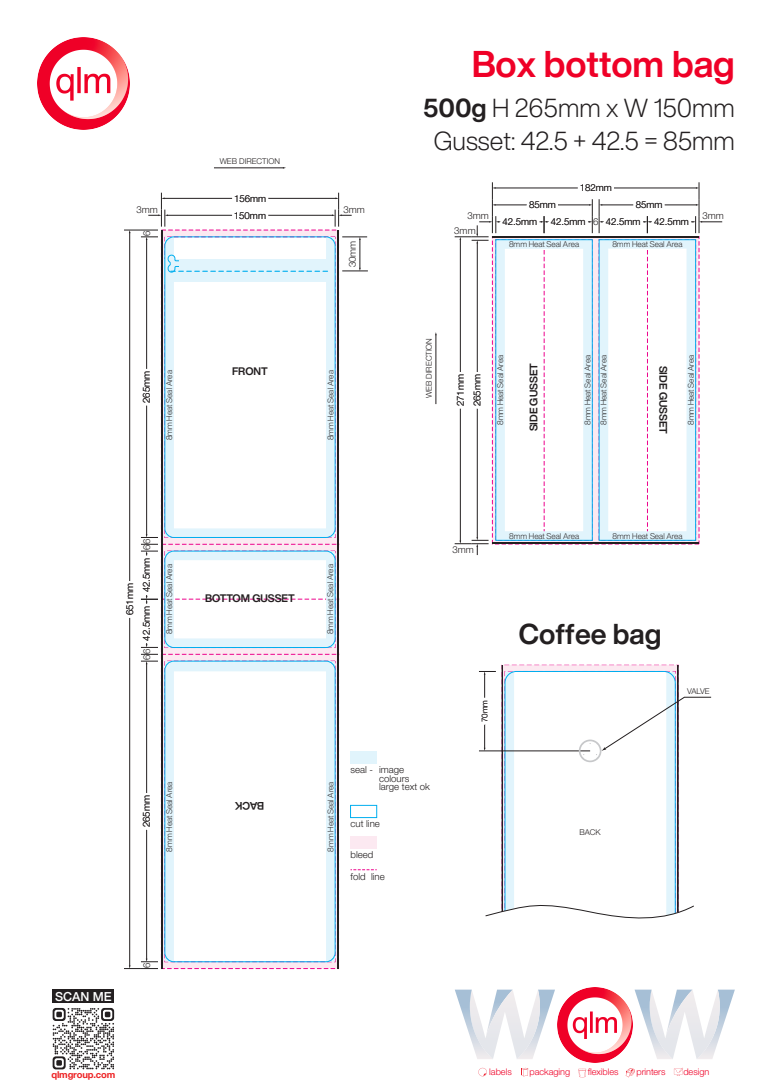
<style>
.page{position:relative;width:772px;height:1091px;background:#fff}
.page>*{position:absolute;margin:0;border:0;box-sizing:border-box;transform-origin:0 0}
.t1{font:700 36.28px "SVN Helvetica Now Display";color:#ef0027}
.t2{font:700 28px "SVN Helvetica Now Display";color:#231f20}
.t3{font:300 25.4px/33px "SVN Helvetica Now Display";color:#231f20;text-align:center}
.t4{font:500 12.44px "Helvetica Neue";color:#fff}
.t5{font:700 10.64px "SVN Helvetica Now Display";color:#231f20}
.t6{font:300 9.6px/8.6px "Helvetica Neue";color:#231f20}
.t7{font:700 9.44px "Helvetica Neue";letter-spacing:-.02em;color:#ed2224}
.t8{font:300 9.16px "Helvetica Neue";letter-spacing:-.005em;color:#ef0027}
.t9{font:300 8px "SVN Helvetica Now Display";letter-spacing:-.005em;color:#231f20}
.t10{font:300 8px "Helvetica Neue";color:#231f20}
.s1{font-weight:700}
</style>
<div class="page">
<div style="left:52px;top:989px;width:62px;height:14px;background:#231f20"></div>
<svg style="left:455px;top:989px;width:99px;height:70px"></svg>
<svg style="left:634px;top:989px;width:100px;height:70px"></svg>
<img style="left:557px;top:987px;width:75px;height:75px">
<svg style="left:521px;top:1067px;width:7px;height:9px"></svg>
<svg style="left:478px;top:1067px;width:8px;height:9px"></svg>
<svg style="left:625px;top:1068px;width:9px;height:9px"></svg>
<svg style="left:578px;top:1068px;width:7px;height:9px"></svg>
<svg style="left:673px;top:1068px;width:9px;height:7px"></svg>
<svg style="left:53px;top:1007px;width:61px;height:62px"></svg>
<img style="left:37px;top:37px;width:93px;height:93px">
<svg style="left:162px;top:230px;width:177px;height:738px"></svg>
<svg style="left:165px;top:661px;width:170px;height:301px"></svg>
<svg style="left:165px;top:237px;width:170px;height:300px"></svg>
<div style="left:165px;top:259px;width:170px;height:23px;background:#e1f4fc"></div>
<hr style="left:161px;top:230px;width:1px;height:738px;background:#231f20">
<hr style="left:337px;top:230px;width:1px;height:738px;background:#231f20">
<div style="left:164px;top:661px;width:171px;height:300px;border:1px solid #00aeef;border-radius:9px"></div>
<div style="left:164px;top:237px;width:171px;height:300px;border:1px solid #00aeef;border-radius:9px"></div>
<svg style="left:168px;top:255px;width:162px;height:17px"></svg>
<svg style="left:502px;top:664px;width:175px;height:237px"></svg>
<hr style="left:501px;top:664px;width:1px;height:262px;background:#231f20">
<hr style="left:677px;top:664px;width:1px;height:262px;background:#231f20">
<svg style="left:504px;top:671px;width:171px;height:230px"></svg>
<svg style="left:485px;top:901px;width:208px;height:20px"></svg>
<hr style="left:484px;top:674px;width:1px;height:74px;background:#231f20">
<svg style="left:479px;top:671px;width:16px;height:3px"></svg>
<hr style="left:478px;top:750px;width:111px;height:1px;background:#231f20">
<svg style="left:484px;top:693px;width:2px;height:35px"></svg>
<svg style="left:578px;top:696px;width:133px;height:66px"></svg>
<hr style="left:435px;top:334px;width:1px;height:70px;background:#231f20">
<hr style="left:164px;top:198px;width:172px;height:1px;background:#231f20">
<hr style="left:167px;top:215px;width:165px;height:1px;background:#231f20">
<svg style="left:228px;top:197px;width:44px;height:34px"></svg>
<svg style="left:332px;top:193px;width:19px;height:34px"></svg>
<hr style="left:129px;top:232px;width:1px;height:734px;background:#231f20">
<hr style="left:146px;top:239px;width:1px;height:296px;background:#231f20">
<svg style="left:141px;top:534px;width:17px;height:4px"></svg>
<svg style="left:146px;top:364px;width:15px;height:46px"></svg>
<svg style="left:129px;top:551px;width:210px;height:97px"></svg>
<hr style="left:146px;top:663px;width:1px;height:296px;background:#231f20">
<svg style="left:141px;top:661px;width:17px;height:3px"></svg>
<svg style="left:146px;top:788px;width:15px;height:46px"></svg>
<svg style="left:124px;top:193px;width:44px;height:47px"></svg>
<svg style="left:141px;top:544px;width:198px;height:1px"></svg>
<svg style="left:141px;top:654px;width:198px;height:1px"></svg>
<svg style="left:124px;top:958px;width:34px;height:11px"></svg>
<svg style="left:342px;top:236px;width:26px;height:36px"></svg>
<svg style="left:454px;top:182px;width:267px;height:373px"></svg>
<div style="left:350px;top:805px;width:26px;height:12px;border:1px solid #00aeef"></div>
<div style="left:350px;top:836px;width:26px;height:12px;background:#fce9f1"></div>
<div style="left:350px;top:751px;width:26px;height:12px;background:#e1f4fc"></div>
<svg style="left:350px;top:869px;width:26px;height:1px"></svg>
<hr style="left:214px;top:168px;width:69px;height:1px;background:#231f20">
<h1 class="t1" style="left:471px;top:35px;width:264px">Box bottom bag</h1>
<h3 class="t3" style="left:423px;top:90px;width:313px"><span class="s1">500g</span> H 265mm x W 150mm<br>Gusset: 42.5 + 42.5 = 85mm</h3>
<p class="t10" style="left:219px;top:154px;width:62px">WEB DIRECTION</p>
<p class="t6" style="left:579px;top:183px;width:33px">182mm</p>
<p class="t6" style="left:234px;top:189px;width:34px;line-height:16.9px">156mm<br>150mm</p>
<p class="t6" style="left:136px;top:204px;width:23px">3mm</p>
<p class="t6" style="left:343px;top:204px;width:23px">3mm</p>
<p class="t6" style="left:142px;top:236px;width:7px;rotate:-90deg">6</p>
<p class="t6" style="left:528px;top:200px;width:28px">85mm</p>
<p class="t6" style="left:635px;top:200px;width:28px">85mm</p>
<p class="t6" style="left:502px;top:217px;width:36px">42.5mm</p>
<p class="t6" style="left:550px;top:217px;width:36px">42.5mm</p>
<p class="t6" style="left:605px;top:217px;width:36px">42.5mm</p>
<p class="t6" style="left:653px;top:217px;width:36px">42.5mm</p>
<p class="t6" style="left:467px;top:211px;width:23px">3mm</p>
<p class="t6" style="left:702px;top:211px;width:23px">3mm</p>
<p class="t6" style="left:592px;top:217px;width:7px">6</p>
<p class="t6" style="left:454px;top:226px;width:23px">3mm</p>
<p class="t6" style="left:347px;top:267px;width:28px;rotate:-90deg">30mm</p>
<p class="t9" style="left:508px;top:238px;width:72px">8mm Heat Seal Area</p>
<p class="t9" style="left:612px;top:238px;width:72px">8mm Heat Seal Area</p>
<p class="t6" style="left:142px;top:403px;width:34px;rotate:-90deg">265mm</p>
<h3 class="t5" style="left:232px;top:363px;width:37px">FRONT</h3>
<p class="t9" style="left:163px;top:440px;width:72px;rotate:-90deg">8mm Heat Seal Area</p>
<p class="t9" style="left:324px;top:440px;width:72px;rotate:-90deg">8mm Heat Seal Area</p>
<p class="t10" style="left:422px;top:398px;width:62px;rotate:-90deg">WEB DIRECTION</p>
<p class="t6" style="left:455px;top:406px;width:33px;rotate:-90deg">271mm</p>
<p class="t6" style="left:472px;top:406px;width:34px;rotate:-90deg">265mm</p>
<p class="t9" style="left:494px;top:425px;width:72px;rotate:-90deg">8mm Heat Seal Area</p>
<p class="t9" style="left:581px;top:425px;width:72px;rotate:-90deg">8mm Heat Seal Area</p>
<h3 class="t5" style="left:525px;top:431px;width:70px;rotate:-90deg">SIDE GUSSET</h3>
<p class="t9" style="left:597px;top:425px;width:72px;rotate:-90deg">8mm Heat Seal Area</p>
<p class="t9" style="left:684px;top:425px;width:72px;rotate:-90deg">8mm Heat Seal Area</p>
<h3 class="t5" style="left:671px;top:366px;width:70px;rotate:90deg">SIDE GUSSET</h3>
<p class="t6" style="left:125px;top:615px;width:34px;rotate:-90deg">651mm</p>
<p class="t6" style="left:142px;top:550px;width:14px;rotate:-90deg">66</p>
<p class="t6" style="left:142px;top:592px;width:36px;rotate:-90deg">42.5mm</p>
<p class="t6" style="left:142px;top:640px;width:36px;rotate:-90deg">42.5mm</p>
<p class="t6" style="left:142px;top:660px;width:14px;rotate:-90deg">66</p>
<p class="t9" style="left:163px;top:634px;width:72px;rotate:-90deg">8mm Heat Seal Area</p>
<p class="t9" style="left:324px;top:634px;width:72px;rotate:-90deg">8mm Heat Seal Area</p>
<h3 class="t5" style="left:205px;top:590px;width:91px">BOTTOM GUSSET</h3>
<p class="t6" style="left:142px;top:827px;width:34px;rotate:-90deg">265mm</p>
<p class="t9" style="left:163px;top:851px;width:72px;rotate:-90deg">8mm Heat Seal Area</p>
<p class="t9" style="left:324px;top:851px;width:72px;rotate:-90deg">8mm Heat Seal Area</p>
<h3 class="t5" style="left:264px;top:814px;width:31px;rotate:-180deg">BACK</h3>
<p class="t6" style="left:379px;top:765px;width:52px;text-indent:-29px">seal - image colours large text ok</p>
<p class="t6" style="left:350px;top:819px;width:31px">cut line</p>
<p class="t6" style="left:350px;top:849px;width:24px">bleed</p>
<p class="t6" style="left:350px;top:871px;width:36px">fold line</p>
<p class="t6" style="left:452px;top:544px;width:23px">3mm</p>
<p class="t9" style="left:508px;top:529px;width:72px">8mm Heat Seal Area</p>
<p class="t9" style="left:612px;top:529px;width:72px">8mm Heat Seal Area</p>
<p class="t10" style="left:477px;top:722px;width:24px;rotate:-90deg">70mm</p>
<h2 class="t2" style="left:518px;top:612px;width:144px">Coffee bag</h2>
<p class="t10" style="left:686px;top:684px;width:24px">VALVE</p>
<p class="t10" style="left:579px;top:825px;width:23px">BACK</p>
<h3 class="t4" style="left:55px;top:986px;width:58px">SCAN ME</h3>
<p class="t7" style="left:51px;top:1067px;width:65px">qlmgroup.com</p>
<p class="t6" style="left:142px;top:967px;width:7px;rotate:-90deg">6</p>
<p class="t8" style="left:489px;top:1064px;width:24px">labels</p>
<p class="t8" style="left:529px;top:1064px;width:42px">packaging</p>
<p class="t8" style="left:587px;top:1064px;width:32px">flexibles</p>
<p class="t8" style="left:636px;top:1064px;width:31px">printers</p>
<p class="t8" style="left:683px;top:1064px;width:28px">design</p>
</div>
